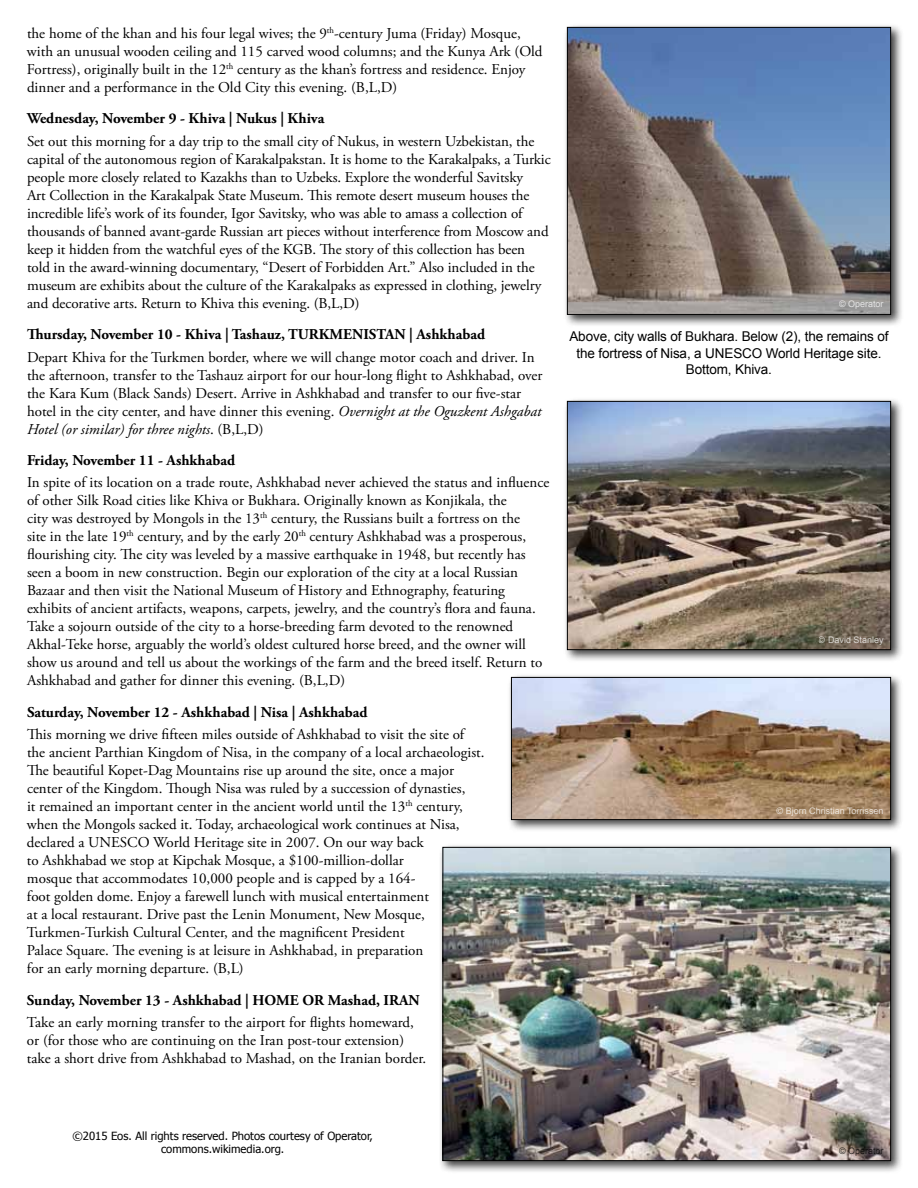
<style>
.page{position:relative;width:918px;height:1188px;background:#fff}
.page>*{position:absolute;margin:0;border:0;box-sizing:border-box;transform-origin:0 0}
.t1{font:15px/18px "Adobe Garamond Pro";color:#000}
.t2{font:700 15px "Adobe Garamond Pro";color:#000}
.t3{font:13.5px/16.2px "Arial";letter-spacing:-.01em;color:#000;text-align:center}
.t4{font:11.25px/13.5px "Tahoma";color:#000;text-align:center}
.t5{font:9px "Arial";color:#fff}
.t6{font:9px "Arial";color:#000}
.s1{font-style:italic}
</style>
<div class="page">
<div style="left:439px;top:843px;width:465px;height:331px;background:#000;opacity:.75"></div>
<img style="left:444px;top:849px;width:445px;height:310px">
<div style="left:442px;top:847px;width:449px;height:314px;border:1px solid #000"></div>
<div style="left:563px;top:23px;width:340px;height:304px;background:#000;opacity:.75"></div>
<img style="left:569px;top:29px;width:320px;height:284px">
<div style="left:567px;top:27px;width:324px;height:288px;border:1px solid #000"></div>
<div style="left:563px;top:397px;width:340px;height:266px;background:#000;opacity:.75"></div>
<img style="left:569px;top:403px;width:320px;height:245px">
<div style="left:567px;top:401px;width:324px;height:249px;border:1px solid #000"></div>
<div style="left:507px;top:673px;width:397px;height:159px;background:#000;opacity:.75"></div>
<img style="left:513px;top:679px;width:376px;height:139px">
<div style="left:511px;top:677px;width:380px;height:143px;border:1px solid #000"></div>
<p class="t1" style="left:27px;top:25px;width:517px">the home of the khan and his four legal wives; the 9<sup>th</sup>-century Juma (Friday) Mosque, with an unusual wooden ceiling and 115 carved wood columns; and the Kunya Ark (Old Fortress), originally built in the 12<sup>th</sup> century as the khan’s fortress and residence. Enjoy dinner and a performance in the Old City this evening. (B,L,D)</p>
<p class="t2" style="left:27px;top:110px;width:299px">Wednesday, November 9 - Khiva | Nukus | Khiva</p>
<p class="t1" style="left:27px;top:132px;width:525px">Set out this morning for a day trip to the small city of Nukus, in western Uzbekistan, the capital of the autonomous region of Karakalpakstan. It is home to the Karakalpaks, a Turkic people more closely related to Kazakhs than to Uzbeks. Explore the wonderful Savitsky<br>Art Collection in the Karakalpak State Museum. This remote desert museum houses the incredible life’s work of its founder, Igor Savitsky, who was able to amass a collection of thousands of banned avant-garde Russian art pieces without interference from Moscow and keep it hidden from the watchful eyes of the KGB. The story of this collection has been told in the award-winning documentary, “Desert of Forbidden Art.” Also included in the museum are exhibits about the culture of the Karakalpaks as expressed in clothing, jewelry and decorative arts. Return to Khiva this evening. (B,L,D)</p>
<p class="t2" style="left:27px;top:326px;width:460px">Thursday, November 10 - Khiva | Tashauz, TURKMENISTAN | Ashkhabad</p>
<p class="t1" style="left:27px;top:348px;width:517px">Depart Khiva for the Turkmen border, where we will change motor coach and driver. In the afternoon, transfer to the Tashauz airport for our hour-long flight to Ashkhabad, over the Kara Kum (Black Sands) Desert. Arrive in Ashkhabad and transfer to our five-star hotel in the city center, and have dinner this evening. <span class="s1">Overnight at the Oguzkent Ashgabat Hotel (or similar) for three nights</span>. (B,L,D)</p>
<p class="t2" style="left:27px;top:452px;width:210px">Friday, November 11 - Ashkhabad</p>
<p class="t1" style="left:27px;top:474px;width:524px">In spite of its location on a trade route, Ashkhabad never achieved the status and influence of other Silk Road cities like Khiva or Bukhara. Originally known as Konjikala, the<br>city was destroyed by Mongols in the 13<sup>th</sup> century, the Russians built a fortress on the<br>site in the late 19<sup>th</sup> century, and by the early 20<sup>th</sup> century Ashkhabad was a prosperous, flourishing city. The city was leveled by a massive earthquake in 1948, but recently has seen a boom in new construction. Begin our exploration of the city at a local Russian Bazaar and then visit the National Museum of History and Ethnography, featuring exhibits of ancient artifacts, weapons, carpets, jewelry, and the country’s flora and fauna.<br>Take a sojourn outside of the city to a horse-breeding farm devoted to the renowned Akhal-Teke horse, arguably the world’s oldest cultured horse breed, and the owner will show us around and tell us about the workings of the farm and the breed itself. Return to Ashkhabad and gather for dinner this evening. (B,L,D)</p>
<p class="t2" style="left:27px;top:703px;width:342px">Saturday, November 12 - Ashkhabad | Nisa | Ashkhabad</p>
<p class="t1" style="left:27px;top:726px;width:459px">This morning we drive fifteen miles outside of Ashkhabad to visit the site of the ancient Parthian Kingdom of Nisa, in the company of a local archaeologist.<br>The beautiful Kopet-Dag Mountains rise up around the site, once a major center of the Kingdom. Though Nisa was ruled by a succession of dynasties,<br>it remained an important center in the ancient world until the 13<sup>th</sup> century, when the Mongols sacked it. Today, archaeological work continues at Nisa, declared a UNESCO World Heritage site in 2007. On our way back<br>to Ashkhabad we stop at Kipchak Mosque, a $100-million-dollar<br>mosque that accommodates 10,000 people and is capped by a 164-<br>foot golden dome. Enjoy a farewell lunch with musical entertainment<br>at a local restaurant. Drive past the Lenin Monument, New Mosque, Turkmen-Turkish Cultural Center, and the magnificent President<br>Palace Square. The evening is at leisure in Ashkhabad, in preparation<br>for an early morning departure. (B,L)</p>
<p class="t2" style="left:27px;top:991px;width:394px">Sunday, November 13 - Ashkhabad | HOME OR Mashad, IRAN</p>
<p class="t1" style="left:27px;top:1014px;width:401px">Take an early morning transfer to the airport for flights homeward, or (for those who are continuing on the Iran post-tour extension) take a short drive from Ashkhabad to Mashad, on the Iranian border.</p>
<p class="t5" style="left:839px;top:298px;width:46px">© Operator</p>
<p class="t3" style="left:569px;top:329px;width:321px">Above, city walls of Bukhara. Below (2), the remains of the fortress of Nisa, a UNESCO World Heritage site.<br>Bottom, Khiva.</p>
<p class="t5" style="left:819px;top:634px;width:66px">© David Stanley</p>
<p class="t5" style="left:777px;top:805px;width:108px">© Bjorn Christian Torrissen</p>
<p class="t4" style="left:72px;top:1128px;width:302px">©2015 Eos. All rights reserved. Photos courtesy of Operator, commons.wikimedia.org.</p>
<p class="t6" style="left:839px;top:1145px;width:46px">© Operator</p>
</div>
